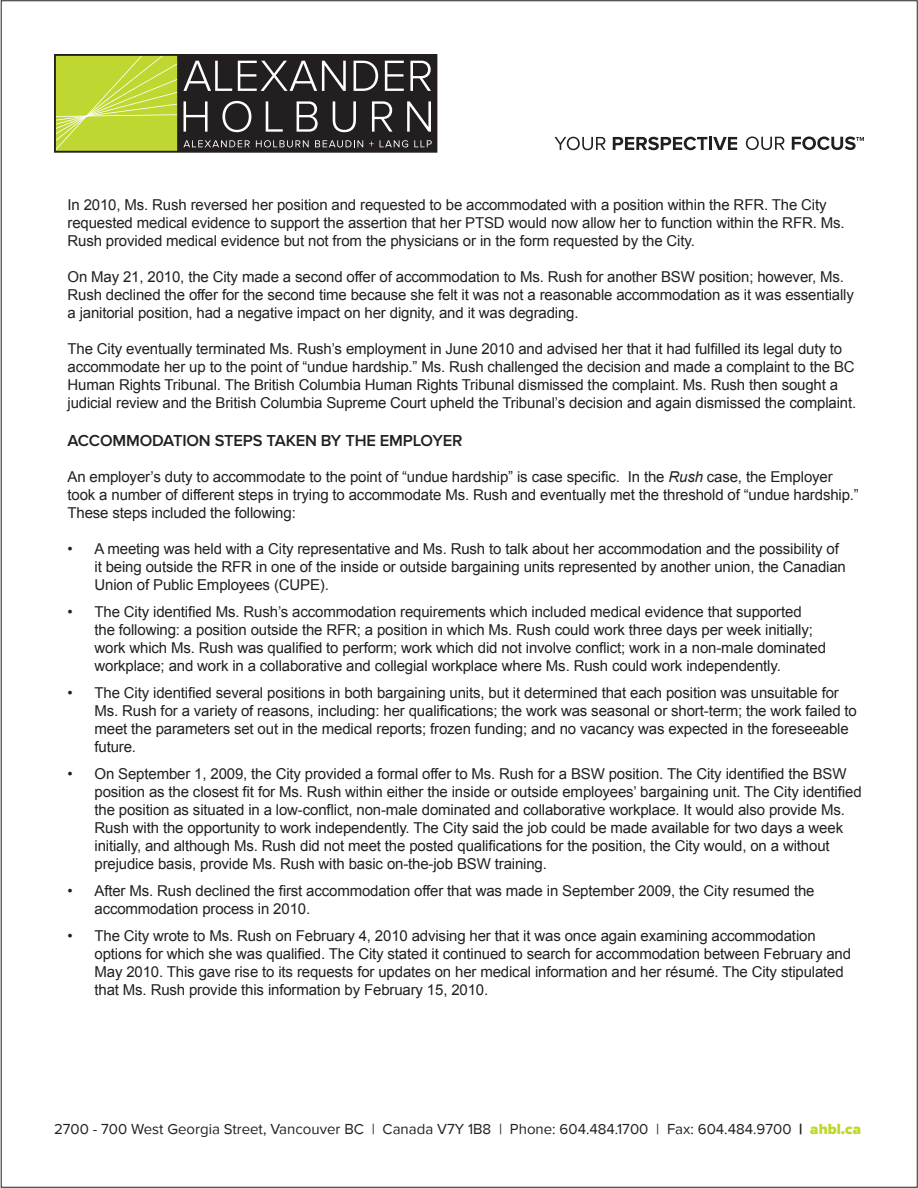
<style>
.page{position:relative;width:918px;height:1188px;background:#fff}
.page>*{position:absolute;margin:0;border:0;box-sizing:border-box;transform-origin:0 0}
.t1{font:600 16.5px "Proxima Nova";letter-spacing:-.01em;color:#231f20}
.t2{font:15px/18px "Arial";letter-spacing:-.01em;color:#231f20}
.t3{font:15px "Proxima Nova";color:#231f20}
.s1{font-style:italic}
.s2{font-family:"Proxima Nova Extrabld"}
.s3{font-weight:900;color:#c1d72f}
</style>
<div class="page">
<svg style="left:54px;top:54px;width:383px;height:99px;background:#696d3e"></svg>
<svg style="left:555px;top:137px;width:50px;height:13px"></svg>
<svg style="left:613px;top:137px;width:124px;height:13px"></svg>
<svg style="left:746px;top:137px;width:39px;height:13px"></svg>
<svg style="left:792px;top:137px;width:72px;height:13px"></svg>
<p class="t2" style="left:68px;top:196px;width:779px">In 2010, Ms. Rush reversed her position and requested to be accommodated with a position within the RFR. The City requested medical evidence to support the assertion that her PTSD would now allow her to function within the RFR. Ms.<br>Rush provided medical evidence but not from the physicians or in the form requested by the City.</p>
<p class="t2" style="left:68px;top:268px;width:788px">On May 21, 2010, the City made a second offer of accommodation to Ms. Rush for another BSW position; however, Ms.<br>Rush declined the offer for the second time because she felt it was not a reasonable accommodation as it was essentially a janitorial position, had a negative impact on her dignity, and it was degrading.</p>
<p class="t2" style="left:68px;top:340px;width:790px">The City eventually terminated Ms. Rush’s employment in June 2010 and advised her that it had fulfilled its legal duty to accommodate her up to the point of “undue hardship.” Ms. Rush challenged the decision and made a complaint to the BC Human Rights Tribunal. The British Columbia Human Rights Tribunal dismissed the complaint. Ms. Rush then sought a judicial review and the British Columbia Supreme Court upheld the Tribunal’s decision and again dismissed the complaint.</p>
<p class="t1" style="left:68px;top:431px;width:397px">ACCOMMODATION STEPS TAKEN BY THE EMPLOYER</p>
<p class="t2" style="left:68px;top:468px;width:793px">An employer’s duty to accommodate to the point of “undue hardship” is case specific. In the <span class="s1">Rush</span> case, the Employer took a number of different steps in trying to accommodate Ms. Rush and eventually met the threshold of “undue hardship.”<br>These steps included the following:</p>
<p class="t2" style="left:94px;top:540px;width:753px;text-indent:-27px">• A meeting was held with a City representative and Ms. Rush to talk about her accommodation and the possibility of it being outside the RFR in one of the inside or outside bargaining units represented by another union, the Canadian<br>Union of Public Employees (CUPE).</p>
<p class="t2" style="left:94px;top:603px;width:733px;text-indent:-27px">• The City identified Ms. Rush’s accommodation requirements which included medical evidence that supported<br>the following: a position outside the RFR; a position in which Ms. Rush could work three days per week initially; work which Ms. Rush was qualified to perform; work which did not involve conflict; work in a non-male dominated workplace; and work in a collaborative and collegial workplace where Ms. Rush could work independently.</p>
<p class="t2" style="left:94px;top:684px;width:764px;text-indent:-27px">• The City identified several positions in both bargaining units, but it determined that each position was unsuitable for Ms. Rush for a variety of reasons, including: her qualifications; the work was seasonal or short-term; the work failed to meet the parameters set out in the medical reports; frozen funding; and no vacancy was expected in the foreseeable future.</p>
<p class="t2" style="left:94px;top:765px;width:769px;text-indent:-27px">• On September 1, 2009, the City provided a formal offer to Ms. Rush for a BSW position. The City identified the BSW position as the closest fit for Ms. Rush within either the inside or outside employees’ bargaining unit. The City identified the position as situated in a low-conflict, non-male dominated and collaborative workplace. It would also provide Ms.<br>Rush with the opportunity to work independently. The City said the job could be made available for two days a week initially, and although Ms. Rush did not meet the posted qualifications for the position, the City would, on a without prejudice basis, provide Ms. Rush with basic on-the-job BSW training.</p>
<p class="t2" style="left:94px;top:882px;width:722px;text-indent:-27px">• After Ms. Rush declined the first accommodation offer that was made in September 2009, the City resumed the accommodation process in 2010.</p>
<p class="t2" style="left:94px;top:927px;width:758px;text-indent:-27px">• The City wrote to Ms. Rush on February 4, 2010 advising her that it was once again examining accommodation options for which she was qualified. The City stated it continued to search for accommodation between February and May 2010. This gave rise to its requests for updates on her medical information and her résumé. The City stipulated that Ms. Rush provide this information by February 15, 2010.</p>
<p class="t3" style="left:54px;top:1120px;width:809px">2700 - 700 West Georgia Street, Vancouver BC | Canada V7Y 1B8 | Phone: 604.484.1700 | Fax: 604.484.9700 <span class="s2">|</span> <span class="s3">ahbl.ca</span></p>
</div>
